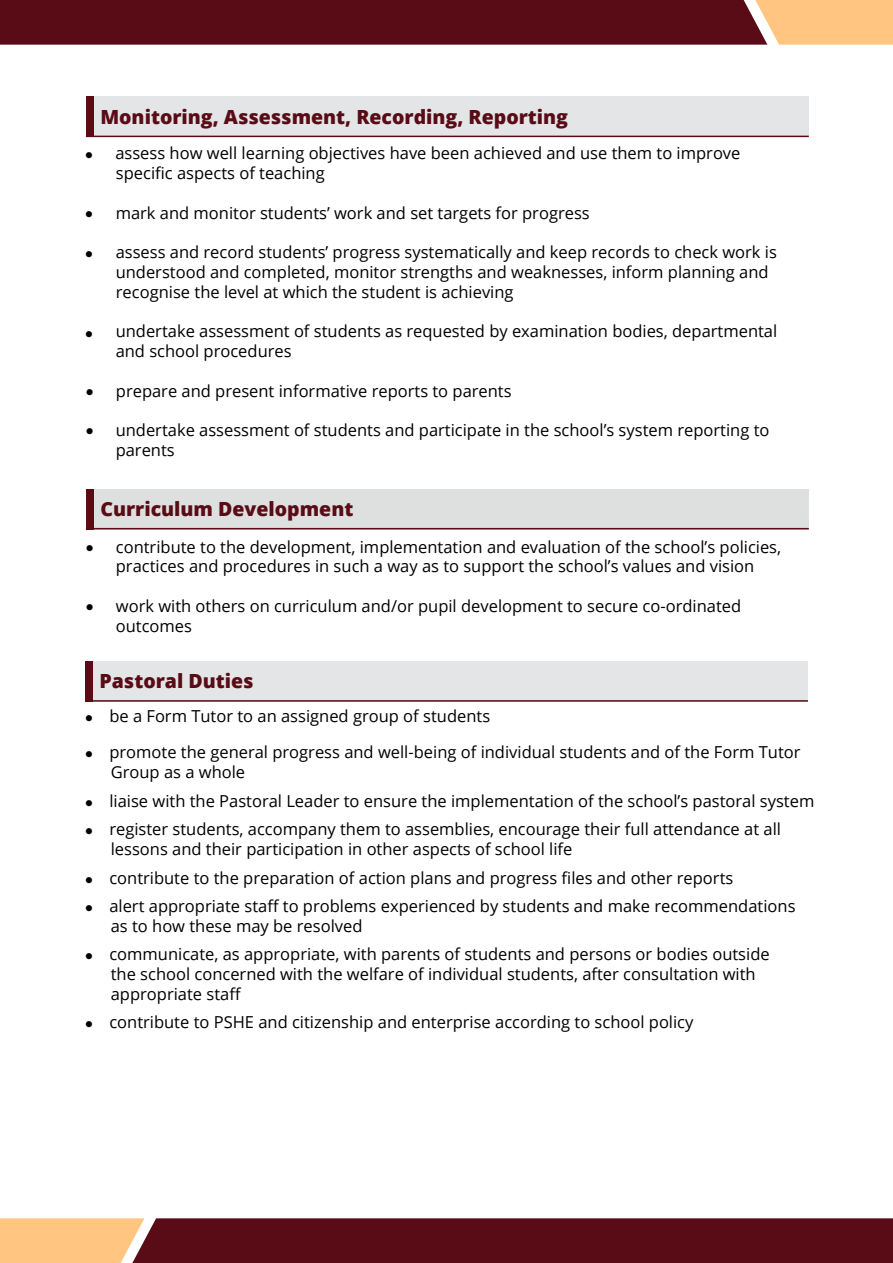
<style>
.page{position:relative;width:893px;height:1263px;background:#fff}
.page>*{position:absolute;margin:0;border:0;box-sizing:border-box;transform-origin:0 0}
.t1{font:800 19.5px "Open Sans";color:#590b16}
.t2{font:16.5px/19.8px "Open Sans";color:#000}
.t3{font:10.5px "Wingdings";color:#000}
</style>
<div class="page">
<svg style="left:0;top:0;width:893px;height:45px;background:#732a29"></svg>
<svg style="left:0;top:1218px;width:893px;height:45px;background:#742b2a"></svg>
<div style="left:86px;top:97px;width:723px;height:40px;background:#e4e5e6"></div>
<div style="left:86px;top:97px;width:7px;height:40px;background:#590b16"></div>
<div style="left:86px;top:489px;width:723px;height:40px;background:#dedfdf"></div>
<div style="left:86px;top:489px;width:7px;height:40px;background:#590b16"></div>
<div style="left:85px;top:661px;width:723px;height:41px;background:#e4e5e6"></div>
<div style="left:85px;top:661px;width:7px;height:41px;background:#590b16"></div>
<hr style="left:86px;top:136px;width:723px;height:1px;background:#590b16">
<hr style="left:86px;top:528px;width:723px;height:1px;background:#590b16">
<hr style="left:85px;top:700px;width:723px;height:2px;background:#590b16">
<p class="t3" style="left:85px;top:150px;width:9px">●</p>
<p class="t3" style="left:85px;top:209px;width:9px">●</p>
<p class="t3" style="left:85px;top:248px;width:9px">●</p>
<p class="t3" style="left:85px;top:329px;width:9px">●</p>
<p class="t3" style="left:86px;top:387px;width:9px">●</p>
<p class="t3" style="left:86px;top:426px;width:9px">●</p>
<p class="t1" style="left:100px;top:102px;width:469px">Monitoring, Assessment, Recording, Reporting</p>
<p class="t2" style="left:115px;top:143px;width:627px">assess how well learning objectives have been achieved and use them to improve specific aspects of teaching</p>
<p class="t2" style="left:116px;top:202px;width:476px">mark and monitor students’ work and set targets for progress</p>
<p class="t2" style="left:116px;top:242px;width:663px">assess and record students’ progress systematically and keep records to check work is understood and completed, monitor strengths and weaknesses, inform planning and recognise the level at which the student is achieving</p>
<p class="t2" style="left:116px;top:321px;width:663px">undertake assessment of students as requested by examination bodies, departmental and school procedures</p>
<p class="t2" style="left:116px;top:381px;width:397px">prepare and present informative reports to parents</p>
<p class="t2" style="left:116px;top:420px;width:655px">undertake assessment of students and participate in the school’s system reporting to parents</p>
<p class="t3" style="left:86px;top:543px;width:9px">●</p>
<p class="t3" style="left:86px;top:602px;width:9px">●</p>
<p class="t1" style="left:100px;top:494px;width:255px">Curriculum Development</p>
<p class="t2" style="left:116px;top:536px;width:667px">contribute to the development, implementation and evaluation of the school’s policies, practices and procedures in such a way as to support the school’s values and vision</p>
<p class="t2" style="left:116px;top:596px;width:627px">work with others on curriculum and/or pupil development to secure co-ordinated outcomes</p>
<p class="t1" style="left:99px;top:666px;width:156px">Pastoral Duties</p>
<p class="t2" style="left:85px;top:706px;width:407px">● be a Form Tutor to an assigned group of students</p>
<p class="t2" style="left:111px;top:742px;width:691px;text-indent:-26px">● promote the general progress and well-being of individual students and of the Form Tutor<br>Group as a whole</p>
<p class="t2" style="left:85px;top:790px;width:731px">● liaise with the Pastoral Leader to ensure the implementation of the school’s pastoral system</p>
<p class="t2" style="left:111px;top:819px;width:672px;text-indent:-26px">● register students, accompany them to assemblies, encourage their full attendance at all lessons and their participation in other aspects of school life</p>
<p class="t2" style="left:85px;top:867px;width:650px">● contribute to the preparation of action plans and progress files and other reports</p>
<p class="t2" style="left:111px;top:896px;width:686px;text-indent:-26px">● alert appropriate staff to problems experienced by students and make recommendations as to how these may be resolved</p>
<p class="t2" style="left:111px;top:944px;width:660px;text-indent:-26px">● communicate, as appropriate, with parents of students and persons or bodies outside the school concerned with the welfare of individual students, after consultation with appropriate staff</p>
<p class="t2" style="left:85px;top:1012px;width:610px">● contribute to PSHE and citizenship and enterprise according to school policy</p>
</div>
